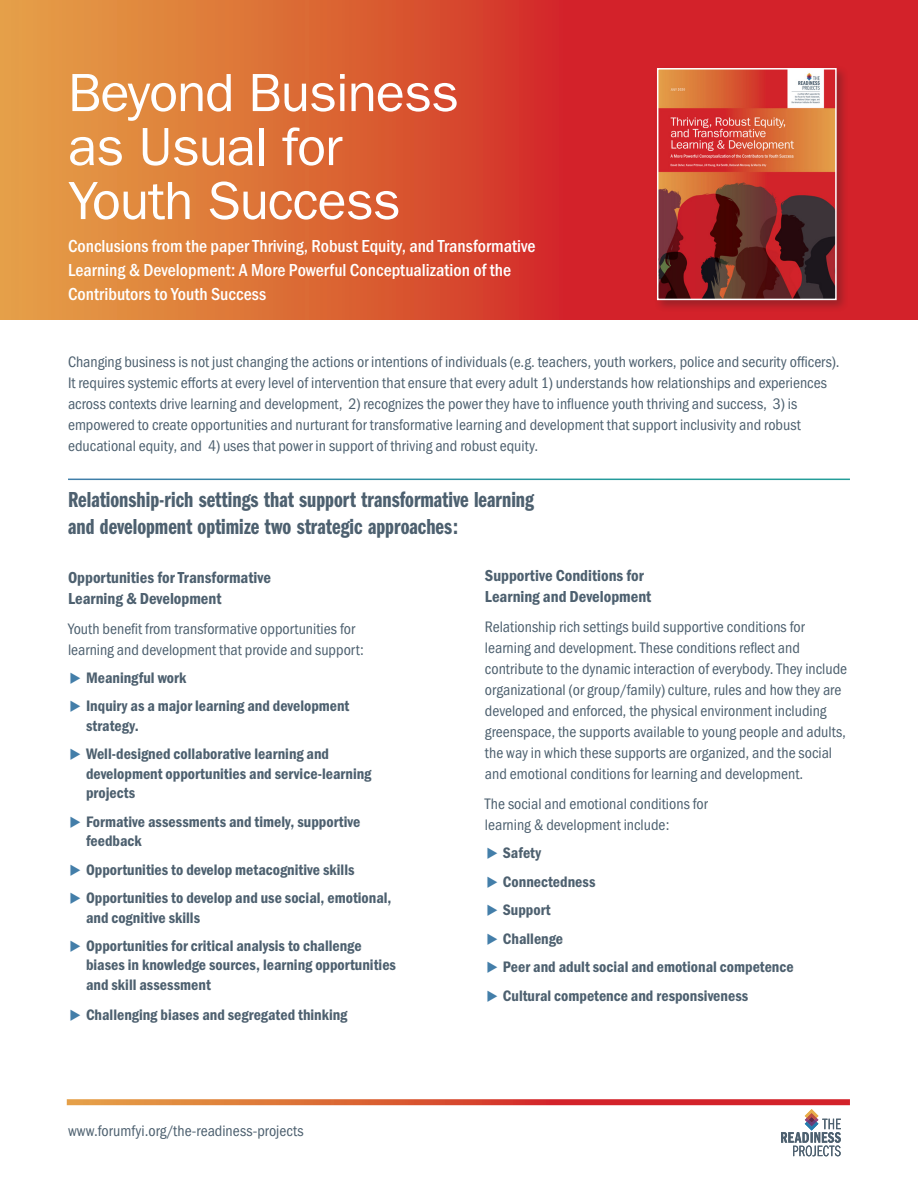
<style>
.page{position:relative;width:918px;height:1188px;background:#fff}
.page>*{position:absolute;margin:0;border:0;box-sizing:border-box;transform-origin:0 0}
.SUB_HEAD_REVERSE{font:54px/54px "ITC Franklin Gothic Std";letter-spacing:-.02em;color:#fff}
.SUB_2_RULE_copy{font:22.5px/27px "Franklin Gothic URW Com Dem";color:#4d606f}
.BODY_INTRO{font:500 18px/24px "Franklin Gothic URW Cond";color:#fff}
.body{font:16.5px/21px "Franklin Gothic URW Con Dem";color:#4d606f}
.body-2{font:15.75px/21px "Franklin Gothic URW Cond";color:#4d606f}
.t1{font:15.75px/19.5px "Franklin Gothic URW Con Dem";color:#4d606f}
</style>
<div class="page">
<svg style="left:67px;top:1099px;width:783px;height:6px;background:#da5539"></svg>
<svg style="left:0;top:0;width:918px;height:320px;background:#d95733"></svg>
<svg style="left:781px;top:1109px;width:60px;height:47px"></svg>
<div style="left:654px;top:65px;width:195px;height:247px;background:#231f20;opacity:.31"></div>
<img style="left:660px;top:71px;width:174px;height:226px">
<div style="left:657px;top:68px;width:180px;height:232px;border:2px solid #fff"></div>
<p class="SUB_HEAD_REVERSE" style="left:68px;top:66px;width:392px">Beyond Business as Usual for<br>Youth Success</p>
<p class="BODY_INTRO" style="left:68px;top:233px;width:469px">Conclusions from the paper Thriving, Robust Equity, and Transformative<br>Learning &amp; Development: A More Powerful Conceptualization of the<br>Contributors to Youth Success</p>
<p class="body-2" style="left:68px;top:350px;width:773px">Changing business is not just changing the actions or intentions of individuals (e.g. teachers, youth workers, police and security officers).<br>It requires systemic efforts at every level of intervention that ensure that every adult 1) understands how relationships and experiences across contexts drive learning and development, 2) recognizes the power they have to influence youth thriving and success, 3) is empowered to create opportunities and nurturant for transformative learning and development that support inclusivity and robust educational equity, and 4) uses that power in support of thriving and robust equity.</p>
<p class="SUB_2_RULE_copy" style="left:68px;top:485px;width:468px">Relationship-rich settings that support transformative learning and development optimize two strategic approaches:</p>
<p class="body" style="left:68px;top:566px;width:204px">Opportunities for Transformative<br>Learning &amp; Development</p>
<p class="body-2" style="left:68px;top:617px;width:297px">Youth benefit from transformative opportunities for learning and development that provide and support:</p>
<p class="t1" style="left:86px;top:667px;width:102px">Meaningful work</p>
<p class="t1" style="left:86px;top:696px;width:265px">Inquiry as a major learning and development strategy.</p>
<p class="t1" style="left:86px;top:744px;width:287px">Well-designed collaborative learning and development opportunities and service-learning projects</p>
<p class="t1" style="left:86px;top:811px;width:276px">Formative assessments and timely, supportive feedback</p>
<p class="t1" style="left:86px;top:859px;width:270px">Opportunities to develop metacognitive skills</p>
<p class="t1" style="left:86px;top:887px;width:307px">Opportunities to develop and use social, emotional, and cognitive skills</p>
<p class="t1" style="left:86px;top:935px;width:312px">Opportunities for critical analysis to challenge biases in knowledge sources, learning opportunities and skill assessment</p>
<p class="t1" style="left:86px;top:1004px;width:263px">Challenging biases and segregated thinking</p>
<p class="body" style="left:485px;top:565px;width:168px">Supportive Conditions for<br>Learning and Development</p>
<p class="body-2" style="left:485px;top:615px;width:364px">Relationship rich settings build supportive conditions for learning and development. These conditions reflect and contribute to the dynamic interaction of everybody. They include organizational (or group/family) culture, rules and how they are developed and enforced, the physical environment including greenspace, the supports available to young people and adults, the way in which these supports are organized, and the social and emotional conditions for learning and development.</p>
<p class="body-2" style="left:485px;top:792px;width:224px">The social and emotional conditions for learning &amp; development include:</p>
<p class="t1" style="left:503px;top:843px;width:40px">Safety</p>
<p class="t1" style="left:503px;top:871px;width:94px">Connectedness</p>
<p class="t1" style="left:503px;top:900px;width:49px">Support</p>
<p class="t1" style="left:503px;top:928px;width:62px">Challenge</p>
<p class="t1" style="left:503px;top:956px;width:292px">Peer and adult social and emotional competence</p>
<p class="t1" style="left:503px;top:985px;width:247px">Cultural competence and responsiveness</p>
<p class="body-2" style="left:68px;top:1119px;width:237px">www.forumfyi.org/the-readiness-projects</p>
</div>
